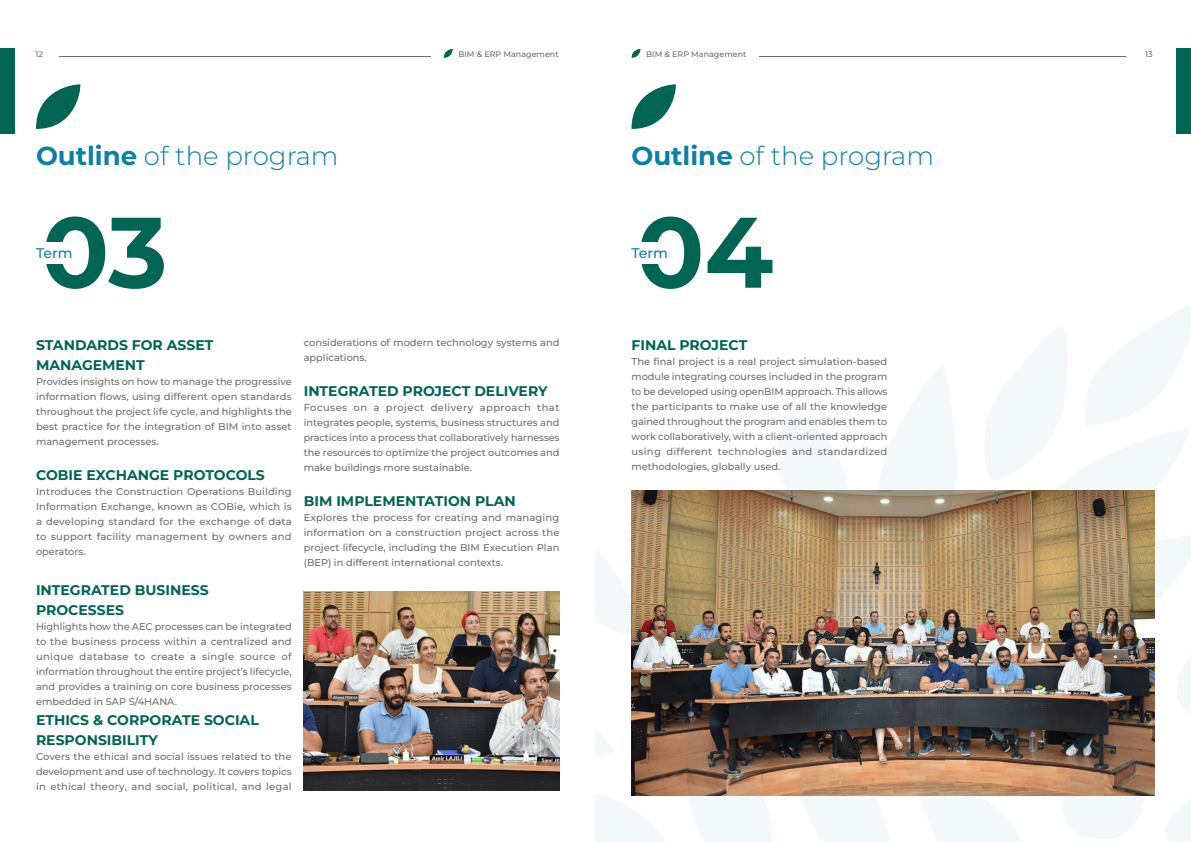
<style>
.page{position:relative;width:1191px;height:842px;background:#fff}
.page>*{position:absolute;margin:0;border:0;box-sizing:border-box;transform-origin:0 0}
.t1{font:700 100px "Montserrat";color:#006553}
.t2{font:300 26px "Montserrat";color:#0c80a4}
.t3{font:700 14px/20px "Montserrat";color:#006553}
.t4{font:500 14px "Montserrat";letter-spacing:-.005em;color:#0c80a4}
.t5{font:500 9.8px/15px "Montserrat";color:#6d6e71;text-align:justify}
.t6{font:500 8px "Montserrat";color:#6d6e71}
.s1{font-weight:700}
</style>
<div class="page">
<div style="left:1176px;top:49px;width:15px;height:85px;background:#006553"></div>
<div style="left:0;top:49px;width:14px;height:85px;background:#006553"></div>
<svg style="left:444px;top:49px;width:9px;height:9px"></svg>
<svg style="left:631px;top:49px;width:9px;height:9px"></svg>
<hr style="left:60px;top:56px;width:371px;height:1px;background:#6d6e71">
<hr style="left:759px;top:56px;width:366px;height:1px;background:#6d6e71">
<svg style="left:36px;top:84px;width:45px;height:45px"></svg>
<svg style="left:631px;top:84px;width:45px;height:45px"></svg>
<img style="left:304px;top:591px;width:255px;height:199px">
<img style="left:596px;top:305px;width:595px;height:537px">
<p class="t6" style="left:35px;top:48px;width:9px">12</p>
<p class="t6" style="left:1145px;top:48px;width:9px">13</p>
<p class="t6" style="left:458px;top:48px;width:102px">BIM &amp; ERP Management</p>
<p class="t6" style="left:646px;top:48px;width:102px">BIM &amp; ERP Management</p>
<h2 class="t2" style="left:36px;top:139px;width:304px"><span class="s1">Outline</span> of the program</h2>
<h2 class="t2" style="left:631px;top:139px;width:304px"><span class="s1">Outline</span> of the program</h2>
<h1 class="t1" style="left:41px;top:186px;width:128px">03</h1>
<h3 class="t4" style="left:36px;top:243px;width:38px">Term</h3>
<h3 class="t3" style="left:36px;top:335px;width:179px">STANDARDS FOR ASSET<br>MANAGEMENT</h3>
<p class="t5" style="left:36px;top:374px;width:257px">Provides insights on how to manage the progressive information flows, using different open standards throughout the project life cycle, and highlights the best practice for the integration of BIM into asset management processes.</p>
<h3 class="t3" style="left:36px;top:465px;width:230px">COBIE EXCHANGE PROTOCOLS</h3>
<p class="t5" style="left:36px;top:484px;width:257px">Introduces the Construction Operations Building Information Exchange, known as COBie, which is a developing standard for the exchange of data to support facility management by owners and operators.</p>
<h3 class="t3" style="left:36px;top:580px;width:174px">INTEGRATED BUSINESS<br>PROCESSES</h3>
<p class="t5" style="left:36px;top:619px;width:257px">Highlights how the AEC processes can be integrated to the business process within a centralized and unique database to create a single source of information throughout the entire project’s lifecycle, and provides a training on core business processes embedded in SAP S/4HANA.</p>
<h3 class="t3" style="left:36px;top:710px;width:224px">ETHICS &amp; CORPORATE SOCIAL<br>RESPONSIBILITY</h3>
<p class="t5" style="left:36px;top:749px;width:257px">Covers the ethical and social issues related to the development and use of technology. It covers topics in ethical theory, and social, political, and legal</p>
<p class="t5" style="left:304px;top:335px;width:257px">considerations of modern technology systems and applications.</p>
<h3 class="t3" style="left:304px;top:381px;width:245px">INTEGRATED PROJECT DELIVERY</h3>
<p class="t5" style="left:304px;top:400px;width:257px">Focuses on a project delivery approach that integrates people, systems, business structures and practices into a process that collaboratively harnesses the resources to optimize the project outcomes and make buildings more sustainable.</p>
<h3 class="t3" style="left:304px;top:491px;width:214px">BIM IMPLEMENTATION PLAN</h3>
<p class="t5" style="left:304px;top:510px;width:257px">Explores the process for creating and managing information on a construction project across the project lifecycle, including the BIM Execution Plan (BEP) in different international contexts.</p>
<h1 class="t1" style="left:636px;top:186px;width:138px">04</h1>
<h3 class="t4" style="left:631px;top:243px;width:38px">Term</h3>
<h3 class="t3" style="left:631px;top:335px;width:117px">FINAL PROJECT</h3>
<p class="t5" style="left:631px;top:354px;width:257px">The final project is a real project simulation-based module integrating courses included in the program to be developed using openBIM approach. This allows the participants to make use of all the knowledge gained throughout the program and enables them to work collaboratively, with a client-oriented approach using different technologies and standardized methodologies, globally used.</p>
</div>
